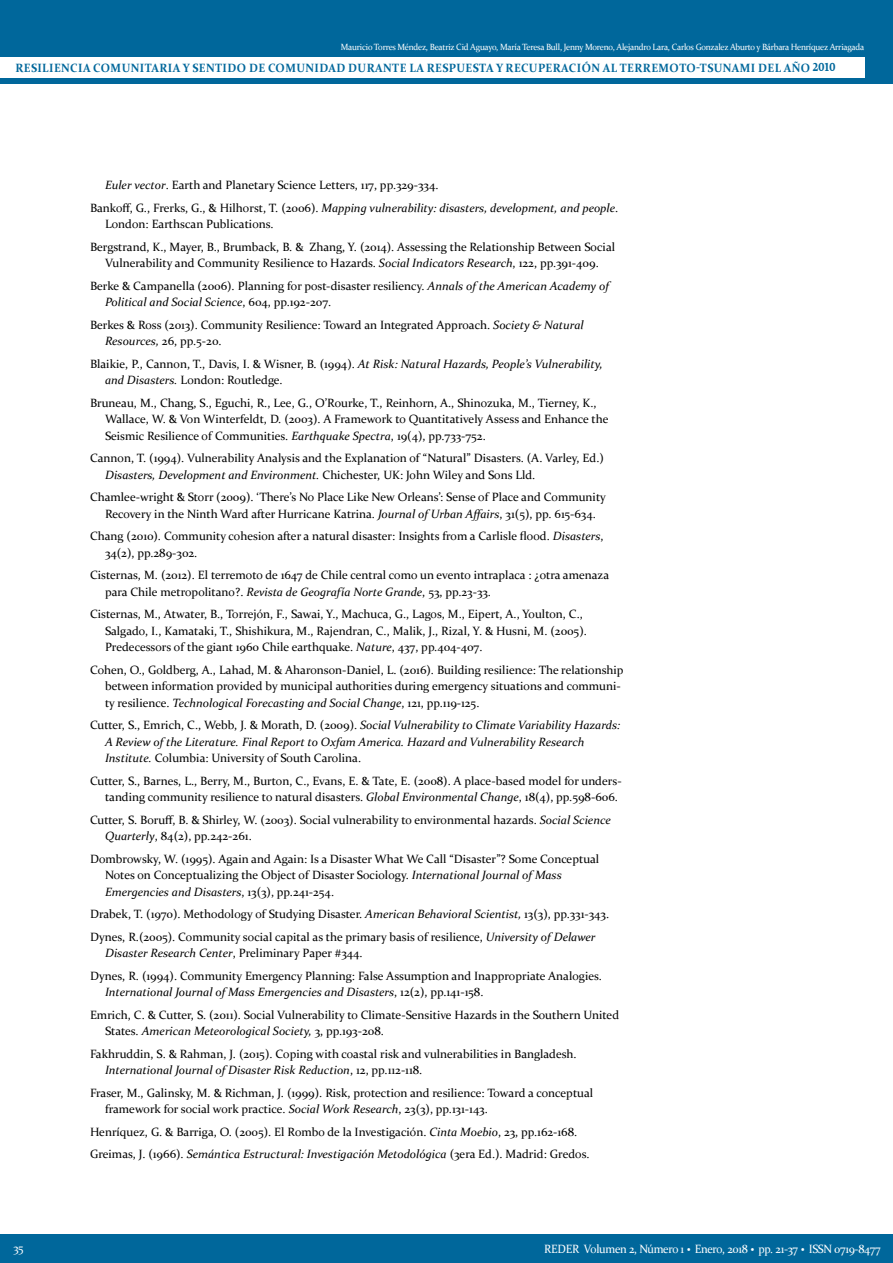
<style>
.page{position:relative;width:893px;height:1263px;background:#fff}
.page>*{position:absolute;margin:0;border:0;box-sizing:border-box;transform-origin:0 0}
.t1{font:12px/22.5px "Constantia";color:#000}
.t2{font:italic 12px/16.5px "Constantia";color:#000}
.t3{font:700 12px "Constantia";letter-spacing:.035em;color:#00679b;scale:.95 1}
.t4{font:12px "Constantia";letter-spacing:-.025em;color:#fff;scale:.95 1}
.t5{font:9px "Constantia";letter-spacing:-.025em;color:#fff;scale:.95 1}
.s1{font-size:18px}
.s2{font-style:italic}
.s3{font-style:normal}
.s4{font-weight:700;font-size:18px}
</style>
<div class="page">
<div style="left:0;top:0;width:893px;height:84px;background:#00679b"></div>
<div style="left:0;top:57px;width:864px;height:21px;background:#fff"></div>
<div style="left:0;top:1234px;width:893px;height:29px;background:#00679b"></div>
<p class="t5" style="left:341px;top:41px;width:552px">Mauricio Torres Méndez, Beatriz Cid Aguayo, María Teresa Bull, Jenny Moreno, Alejandro Lara, Carlos Gonzalez Aburto y Bárbara Henríquez Arriagada</p>
<p class="t3" style="left:15px;top:59px;width:865px">RESILIENCIA COMUNITARIA Y SENTIDO DE COMUNIDAD DURANTE LA RESPUESTA Y RECUPERACIÓN AL TERREMOTO-TSUNAMI DEL AÑO <span class="s1">2010</span></p>
<p class="t1" style="left:90px;top:173px;width:530px;text-indent:15px"><span class="s2">Euler vector</span>. Earth and Planetary Science Letters, 117, pp.329-334.<br>Bankoff, G., Frerks, G., &amp; Hilhorst, T. (2006). <span class="s2">Mapping vulnerability: disasters, development, and people</span>.</p>
<p class="t1" style="left:90px;top:212px;width:527px;text-indent:15px">London: Earthscan Publications.<br>Bergstrand, K., Mayer, B., Brumback, B. &amp; Zhang, Y. (2014). Assessing the Relationship Between Social</p>
<p class="t1" style="left:90px;top:251px;width:520px;text-align:center">Vulnerability and Community Resilience to Hazards. <span class="s2">Social Indicators Research</span>, 122, pp.391-409.<br>Berke &amp; Campanella (2006). Planning for post-disaster resiliency. <span class="s2">Annals of the American Academy of</span></p>
<p class="t1" style="left:90px;top:290px;width:495px;text-indent:15px"><span class="s2">Political and Social Science</span>, 604, pp.192-207.<br>Berkes &amp; Ross (2013). Community Resilience: Toward an Integrated Approach. <span class="s2">Society &amp; Natural</span></p>
<p class="t1" style="left:90px;top:329px;width:514px;text-indent:15px"><span class="s2">Resources,</span> 26, pp.5-20.<br>Blaikie, P., Cannon, T., Davis, I. &amp; Wisner, B. (1994). <span class="s2">At Risk: Natural Hazards, People’s Vulnerability,</span></p>
<p class="t1" style="left:90px;top:368px;width:508px;text-indent:15px"><span class="s2">and Disasters.</span> London: Routledge.<br>Bruneau, M., Chang, S., Eguchi, R., Lee, G., O’Rourke, T., Reinhorn, A., Shinozuka, M., Tierney, K.,</p>
<p class="t1" style="left:105px;top:410px;width:505px;line-height:16.5px">Wallace, W. &amp; Von Winterfeldt, D. (2003). A Framework to Quantitatively Assess and Enhance the<br>Seismic Resilience of Communities. <span class="s2">Earthquake Spectra</span>, 19(4), pp.733-752.</p>
<p class="t1" style="left:105px;top:449px;width:500px;line-height:16.5px;text-indent:-15px">Cannon, T. (1994). Vulnerability Analysis and the Explanation of “Natural” Disasters. (A. Varley, Ed.)<br><span class="s2">Disasters, Development and Environment.</span> Chichester, UK: John Wiley and Sons Lld.</p>
<p class="t1" style="left:90px;top:488px;width:517px;line-height:16.5px;text-align:center">Chamlee‐wright &amp; Storr (2009). ‘There’s No Place Like New Orleans’: Sense of Place and Community<br>Recovery in the Ninth Ward after Hurricane Katrina. <span class="s2">Journal of Urban Affairs</span>, 31(5), pp. 615-634.</p>
<p class="t1" style="left:105px;top:527px;width:500px;line-height:16.5px;text-indent:-15px">Chang (2010). Community cohesion after a natural disaster: Insights from a Carlisle flood. <span class="s2">Disasters</span>,<br>34(2), pp.289-302.</p>
<p class="t1" style="left:105px;top:566px;width:506px;line-height:16.5px;text-indent:-15px">Cisternas, M. (2012). El terremoto de 1647 de Chile central como un evento intraplaca : ¿otra amenaza para Chile metropolitano?. <span class="s2">Revista de Geografía Norte Grande</span>, 53, pp.23-33.</p>
<p class="t1" style="left:105px;top:605px;width:483px;line-height:16.5px;text-indent:-15px">Cisternas, M., Atwater, B., Torrejón, F., Sawai, Y., Machuca, G., Lagos, M., Eipert, A., Youlton, C.,<br>Salgado, I., Kamataki, T., Shishikura, M., Rajendran, C., Malik, J., Rizal, Y. &amp; Husni, M. (2005).<br>Predecessors of the giant 1960 Chile earthquake. <span class="s2">Nature</span>, 437, pp.404-407.</p>
<p class="t1" style="left:105px;top:661px;width:520px;line-height:16.5px;text-indent:-15px">Cohen, O., Goldberg, A., Lahad, M. &amp; Aharonson-Daniel, L. (2016). Building resilience: The relationship between information provided by municipal authorities during emergency situations and communi&shy;ty resilience. <span class="s2">Technological Forecasting and Social Change</span>, 121, pp.119-125.</p>
<p class="t2" style="left:105px;top:716px;width:517px;text-indent:-15px"><span class="s3">Cutter, S., Emrich, C., Webb, J. &amp; Morath, D. (2009).</span> Social Vulnerability to Climate Variability Hazards:<br>A Review of the Literature. Final Report to Oxfam America. Hazard and Vulnerability Research<br>Institute. <span class="s3">Columbia: University of South Carolina.</span></p>
<p class="t1" style="left:105px;top:772px;width:518px;line-height:16.5px;text-indent:-15px">Cutter, S., Barnes, L., Berry, M., Burton, C., Evans, E. &amp; Tate, E. (2008). A place-based model for unders&shy;tanding community resilience to natural disasters. <span class="s2">Global Environmental Change</span>, 18(4), pp.598-606.</p>
<p class="t1" style="left:105px;top:811px;width:507px;line-height:16.5px;text-indent:-15px">Cutter, S. Boruff, B. &amp; Shirley, W. (2003). Social vulnerability to environmental hazards. <span class="s2">Social Science<br>Quarterly</span>, 84(2), pp.242-261.</p>
<p class="t1" style="left:105px;top:850px;width:496px;line-height:16.5px;text-indent:-15px">Dombrowsky, W. (1995). Again and Again: Is a Disaster What We Call “Disaster”? Some Conceptual<br>Notes on Conceptualizing the Object of Disaster Sociology. <span class="s2">International Journal of Mass<br>Emergencies and Disasters</span>, 13(3), pp.241-254.</p>
<p class="t1" style="left:90px;top:902px;width:521px">Drabek, T. (1970). Methodology of Studying Disaster. <span class="s2">American Behavioral Scientist,</span> 13(3), pp.331-343.<br>Dynes, R.(2005). Community social capital as the primary basis of resilience, <span class="s2">University of Delawer</span></p>
<p class="t1" style="left:90px;top:941px;width:513px;text-indent:15px"><span class="s2">Disaster Research Center</span>, Preliminary Paper #344.<br>Dynes, R. (1994). Community Emergency Planning: False Assumption and Inappropriate Analogies.</p>
<p class="t1" style="left:90px;top:980px;width:531px;text-indent:15px"><span class="s2">International Journal of Mass Emergencies and Disasters</span>, 12(2), pp.141-158.<br>Emrich, C. &amp; Cutter, S. (2011). Social Vulnerability to Climate-Sensitive Hazards in the Southern United</p>
<p class="t1" style="left:90px;top:1019px;width:488px;text-indent:15px">States. <span class="s2">American Meteorological Society,</span> 3, pp.193-208.<br>Fakhruddin, S. &amp; Rahman, J. (2015). Coping with coastal risk and vulnerabilities in Bangladesh.</p>
<p class="t1" style="left:90px;top:1058px;width:505px;text-indent:15px"><span class="s2">International Journal of Disaster Risk Reduction</span>, 12, pp.112-118.<br>Fraser, M., Galinsky, M. &amp; Richman, J. (1999). Risk, protection and resilience: Toward a conceptual</p>
<p class="t1" style="left:90px;top:1097px;width:501px;text-indent:15px">framework for social work practice. <span class="s2">Social Work Research</span>, 23(3), pp.131-143.<br>Henríquez, G. &amp; Barriga, O. (2005). El Rombo de la Investigación. <span class="s2">Cinta Moebio</span>, 23, pp.162-168.<br>Greimas, J. (1966). <span class="s2">Semántica Estructural: Investigación Metodológica</span> (3era Ed.). Madrid: Gredos.</p>
<p class="t4" style="left:14px;top:1239px;width:12px">35</p>
<p class="t4" style="left:544px;top:1240px;width:355px">REDER Volumen 2, Número 1 <span class="s4">·</span> Enero, 2018 <span class="s4">·</span> pp. 21-37 <span class="s4">·</span> ISSN 0719-8477</p>
</div>
